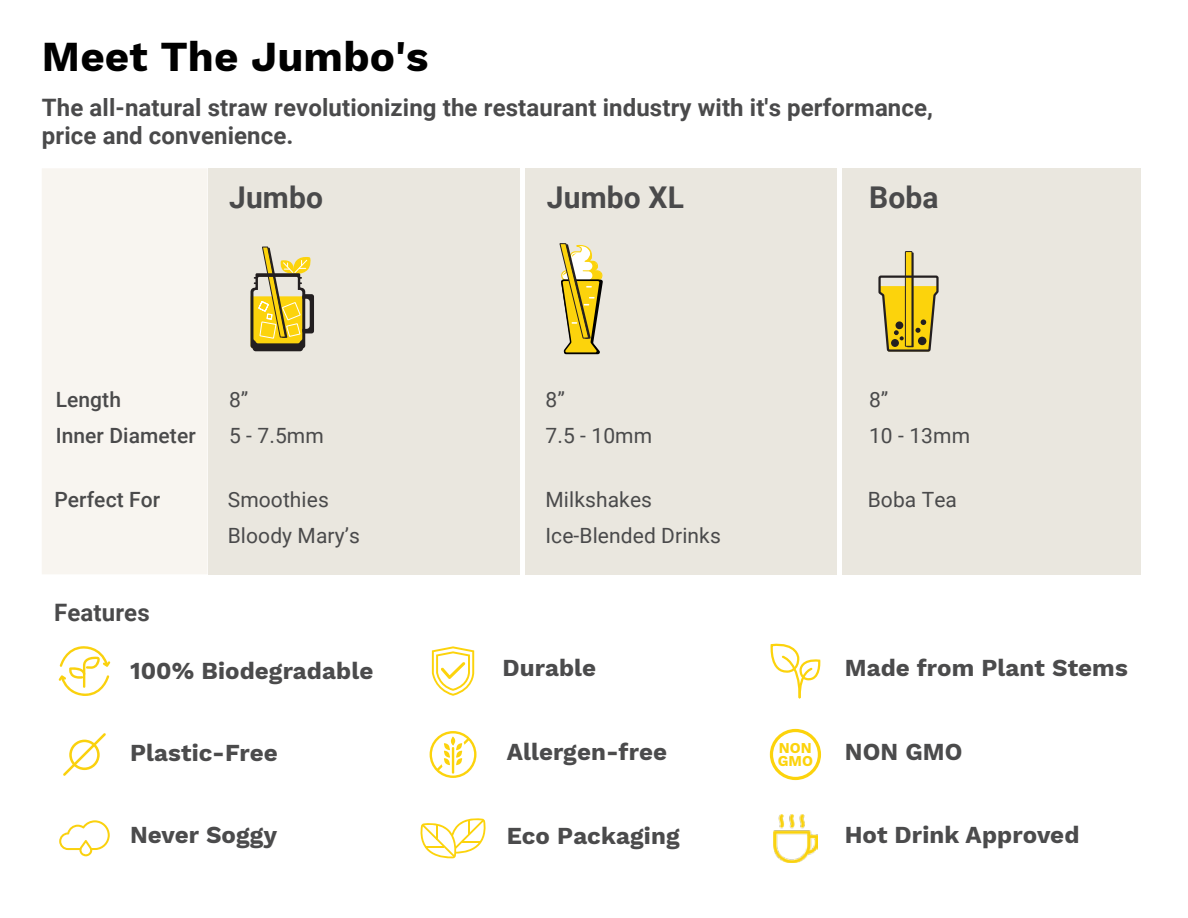
<style>
.page{position:relative;width:1188px;height:918px;background:#fff}
.page>*{position:absolute;margin:0;border:0;box-sizing:border-box;transform-origin:0 0}
.t1{font:700 42px "Work Sans";letter-spacing:.005em;color:#000}
.t2{font:700 30px "Roboto";letter-spacing:.005em;color:#4a4a4b}
.t3{font:700 24px "Work Sans";letter-spacing:.005em;color:#4b4b4c}
.t4{font:700 24px/28.8px "Roboto";letter-spacing:.005em;color:#4a4a4b}
.t5{font:21px/36px "Roboto";letter-spacing:.005em;color:#4a4a4b}
.t6{font:500 21px/36px "Roboto";letter-spacing:.005em;color:#4a4a4b}
.t7{font:700 14.85px "Work Sans";letter-spacing:.005em;color:#fcd30c}
</style>
<div class="page">
<div style="left:525px;top:168px;width:312px;height:406px;background:#eae7df"></div>
<svg style="left:559px;top:243px;width:44px;height:112px"></svg>
<div style="left:42px;top:168px;width:165px;height:406px;background:#f8f5f0"></div>
<img style="left:774px;top:814px;width:43px;height:49px">
<svg style="left:420px;top:818px;width:66px;height:40px"></svg>
<svg style="left:770px;top:729px;width:51px;height:51px"></svg>
<svg style="left:432px;top:646px;width:42px;height:50px"></svg>
<div style="left:842px;top:168px;width:299px;height:406px;background:#eae7df"></div>
<svg style="left:878px;top:251px;width:61px;height:101px"></svg>
<div style="left:208px;top:168px;width:312px;height:406px;background:#eae7df"></div>
<svg style="left:251px;top:246px;width:63px;height:105px"></svg>
<svg style="left:769px;top:574px;width:53px;height:125px"></svg>
<svg style="left:430px;top:731px;width:47px;height:47px"></svg>
<svg style="left:59px;top:820px;width:51px;height:37px"></svg>
<svg style="left:59px;top:646px;width:51px;height:50px"></svg>
<svg style="left:63px;top:733px;width:43px;height:43px"></svg>
<h1 class="t1" style="left:42px;top:33px;width:388px">Meet The Jumbo's</h1>
<p class="t4" style="left:42px;top:92px;width:893px">The all-natural straw revolutionizing the restaurant industry with it's performance, price and convenience.</p>
<p class="t2" style="left:869px;top:176px;width:71px">Boba</p>
<p class="t2" style="left:229px;top:176px;width:95px">Jumbo</p>
<p class="t2" style="left:547px;top:176px;width:139px">Jumbo XL</p>
<p class="t6" style="left:56px;top:381px;width:142px">Length<br>Inner Diameter</p>
<p class="t5" style="left:229px;top:381px;width:96px">8”<br>5 - 7.5mm</p>
<p class="t5" style="left:546px;top:381px;width:108px">8”<br>7.5 - 10mm</p>
<p class="t5" style="left:869px;top:381px;width:103px">8”<br>10 - 13mm</p>
<p class="t6" style="left:54px;top:480px;width:107px">Perfect For</p>
<p class="t5" style="left:228px;top:480px;width:134px">Smoothies<br>Bloody Mary’s</p>
<p class="t5" style="left:546px;top:480px;width:177px">Milkshakes<br>Ice-Blended Drinks</p>
<p class="t5" style="left:868px;top:480px;width:91px">Boba Tea</p>
<p class="t4" style="left:54px;top:597px;width:97px">Features</p>
<p class="t3" style="left:130px;top:656px;width:245px">100% Biodegradable</p>
<p class="t3" style="left:502px;top:654px;width:95px">Durable</p>
<p class="t3" style="left:845px;top:654px;width:285px">Made from Plant Stems</p>
<p class="t3" style="left:130px;top:739px;width:149px">Plastic-Free</p>
<p class="t3" style="left:507px;top:738px;width:162px">Allergen-free</p>
<p class="t7" style="left:779px;top:740px;width:35px">NON</p>
<p class="t3" style="left:845px;top:738px;width:119px">NON GMO</p>
<p class="t7" style="left:778px;top:752px;width:37px">GMO</p>
<p class="t3" style="left:130px;top:821px;width:149px">Never Soggy</p>
<p class="t3" style="left:507px;top:822px;width:174px">Eco Packaging</p>
<p class="t3" style="left:845px;top:821px;width:236px">Hot Drink Approved</p>
</div>
